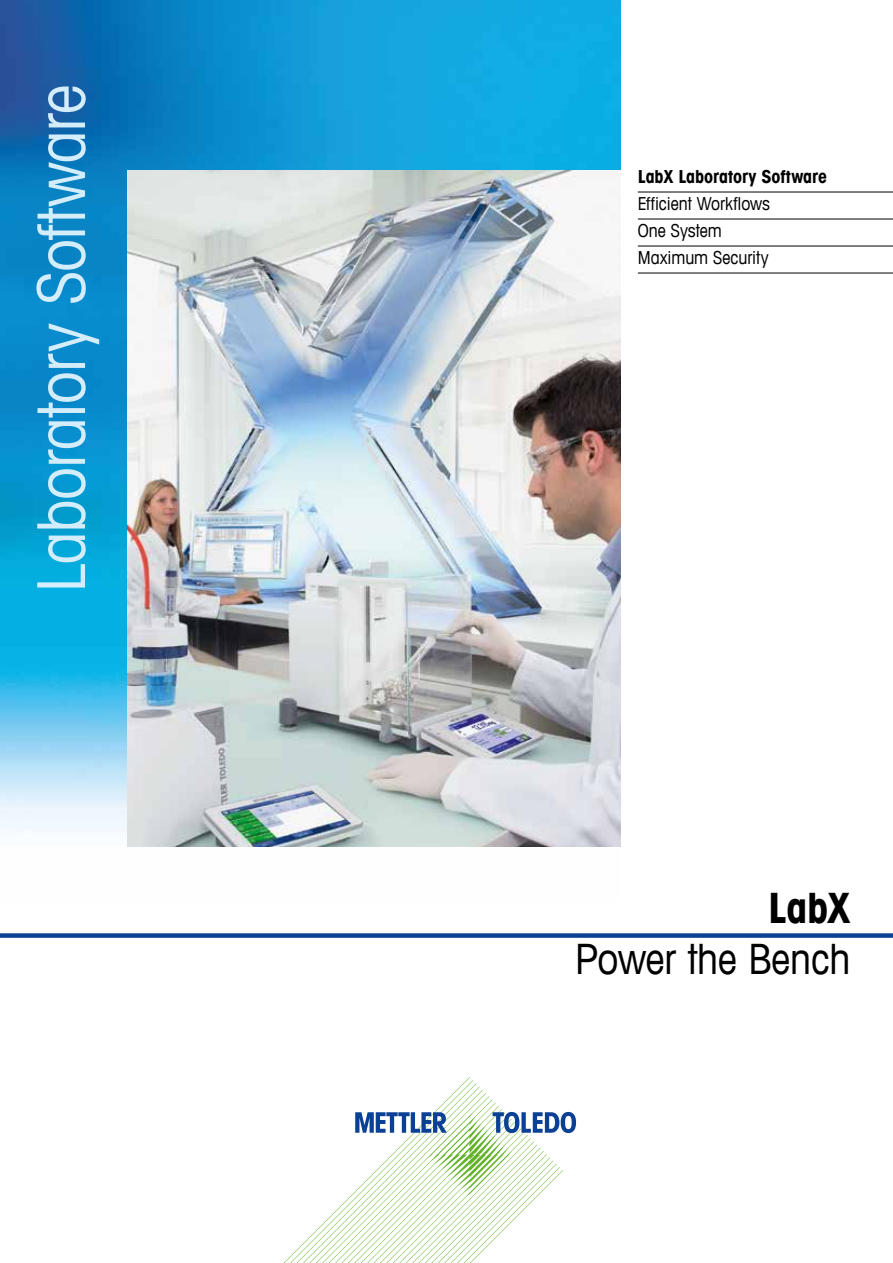
<style>
.page{position:relative;width:893px;height:1263px;background:#fff}
.page>*{position:absolute;margin:0;border:0;box-sizing:border-box;transform-origin:0 0}
.t1{font:condensed 66px "Avant Garde Com";letter-spacing:-.015em;color:#d4edfc}
.t2{font:condensed 42px "Avant Garde Com";letter-spacing:-.005em;color:#000}
.t3{font:700 condensed 42px "Avant Garde Com";color:#000}
.t4{font:condensed 18px/27px "Avant Garde Com";color:#000}
.t5{font:700 condensed 18px "Avant Garde Com";letter-spacing:-.005em;color:#000}
</style>
<div class="page">
<div style="left:0;top:933px;width:893px;height:5px;background:#0b4195"></div>
<svg style="left:283px;top:1077px;width:293px;height:186px"></svg>
<img style="left:0;top:0;width:621px;height:847px">
<hr style="left:638px;top:192px;width:255px;height:1px;background:#000">
<hr style="left:638px;top:219px;width:255px;height:1px;background:#000">
<hr style="left:638px;top:246px;width:255px;height:1px;background:#000">
<hr style="left:638px;top:273px;width:255px;height:1px;background:#000">
<img style="left:128px;top:170px;width:493px;height:676px">
<h1 class="t1" style="left:21px;top:592px;width:509px;rotate:-90deg">Laboratory Software</h1>
<p class="t5" style="left:638px;top:165px;width:191px">LabX Laboratory Software</p>
<p class="t4" style="left:638px;top:190px;width:134px">Efficient Workflows<br>One System<br>Maximum Security</p>
<h2 class="t3" style="left:768px;top:881px;width:84px">LabX</h2>
<h2 class="t2" style="left:575px;top:933px;width:277px">Power the Bench</h2>
</div>
